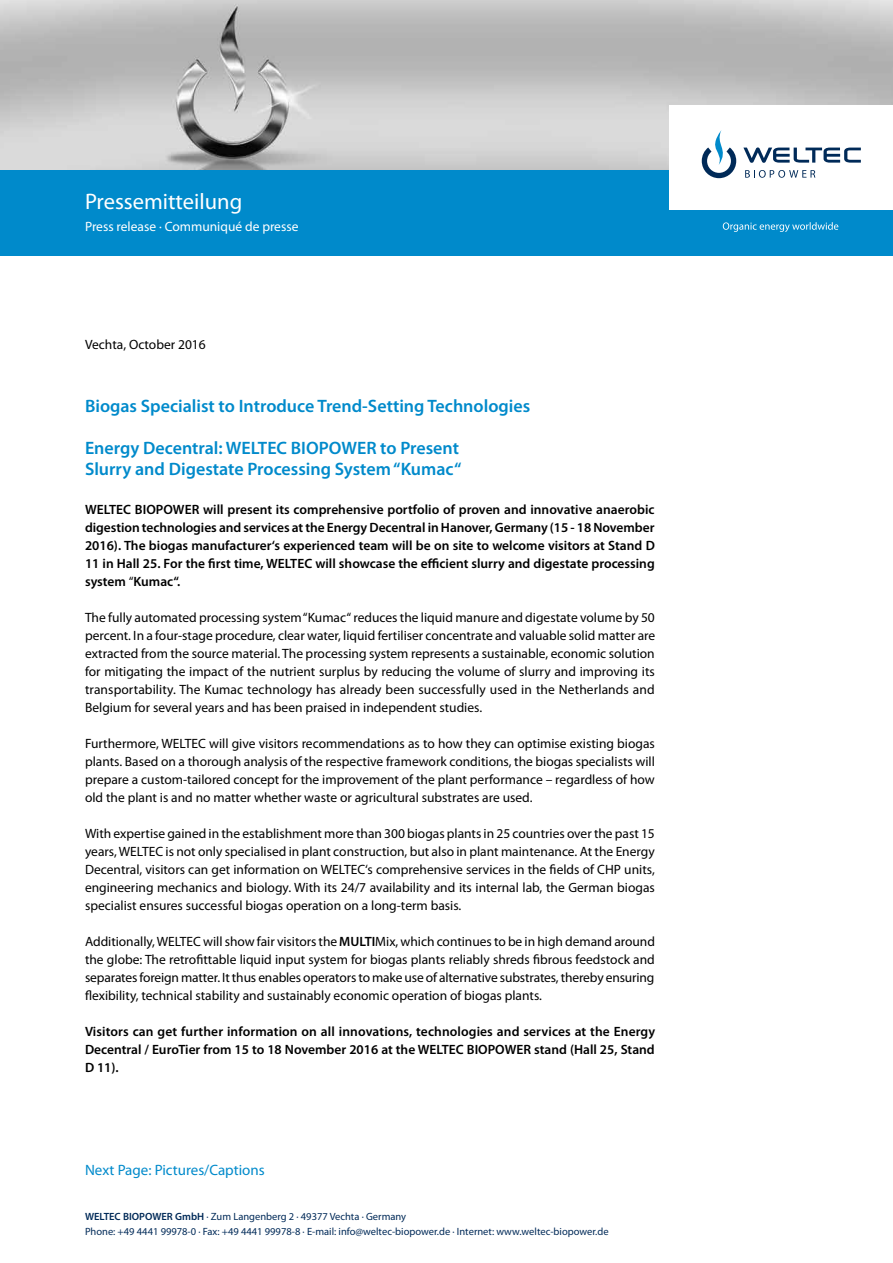
<style>
.page{position:relative;width:893px;height:1263px;background:#fff}
.page>*{position:absolute;margin:0;border:0;box-sizing:border-box;transform-origin:0 0}
.t1{font:22.5px "Myriad Pro";color:#fff}
.t2{font:600 18px/21px "Myriad Pro";color:#008acb}
.t3{font:15px "Myriad Pro";color:#008acb}
.t4{font:13.5px/18px "Myriad Pro";color:#000;text-align:justify}
.t5{font:600 13.5px/18px "Myriad Pro";color:#000;text-align:justify}
.t6{font:13.5px "Myriad Pro";color:#fff}
.t7{font:10.5px/15px "Myriad Pro";color:#002a58}
.s1{font-weight:400}
.s2{font-weight:600}
</style>
<div class="page">
<img style="left:0;top:0;width:893px;height:170px">
<div style="left:0;top:170px;width:893px;height:85px;background:#008acb"></div>
<div style="left:670px;top:106px;width:223px;height:104px;background:#fff"></div>
<svg style="left:723px;top:222px;width:115px;height:10px"></svg>
<svg style="left:702px;top:130px;width:34px;height:48px"></svg>
<svg style="left:743px;top:147px;width:118px;height:16px"></svg>
<svg style="left:745px;top:170px;width:70px;height:8px"></svg>
<h1 class="t1" style="left:85px;top:188px;width:159px">Pressemitteilung</h1>
<p class="t6" style="left:85px;top:218px;width:215px">Press release · Communiqué de presse</p>
<p class="t4" style="left:85px;top:335px;width:122px">Vechta, October 2016</p>
<h2 class="t2" style="left:85px;top:395px;width:447px">Biogas Specialist to Introduce Trend-Setting Technologies</h2>
<h2 class="t2" style="left:85px;top:437px;width:378px">Energy Decentral: WELTEC BIOPOWER to Present<br>Slurry and Digestate Processing System “Kumac“</h2>
<p class="t5" style="left:85px;top:500px;width:571px">WELTEC BIOPOWER will present its comprehensive portfolio of proven and innovative anaerobic digestion technologies and services at the Energy Decentral in Hanover, Germany (15 - 18 November 2016). The biogas manufacturer‘s experienced team will be on site to welcome visitors at Stand D 11 in Hall 25. For the first time, WELTEC will showcase the efficient slurry and digestate processing system <span class="s1">“</span>Kumac“.</p>
<p class="t4" style="left:85px;top:608px;width:572px">The fully automated processing system “Kumac“ reduces the liquid manure and digestate volume by 50 percent. In a four-stage procedure, clear water, liquid fertiliser concentrate and valuable solid matter are extracted from the source material. The processing system represents a sustainable, economic solution for mitigating the impact of the nutrient surplus by reducing the volume of slurry and improving its transportability. The Kumac technology has already been successfully used in the Netherlands and Belgium for several years and has been praised in independent studies.</p>
<p class="t4" style="left:85px;top:734px;width:571px">Furthermore, WELTEC will give visitors recommendations as to how they can optimise existing biogas plants. Based on a thorough analysis of the respective framework conditions, the biogas specialists will prepare a custom-tailored concept for the improvement of the plant performance – regardless of how old the plant is and no matter whether waste or agricultural substrates are used.</p>
<p class="t4" style="left:85px;top:824px;width:571px">With expertise gained in the establishment more than 300 biogas plants in 25 countries over the past 15 years, WELTEC is not only specialised in plant construction, but also in plant maintenance. At the Energy Decentral, visitors can get information on WELTEC‘s comprehensive services in the fields of CHP units, engineering mechanics and biology. With its 24/7 availability and its internal lab, the German biogas specialist ensures successful biogas operation on a long-term basis.</p>
<p class="t4" style="left:85px;top:932px;width:571px">Additionally, WELTEC will show fair visitors the <span class="s2">MULTI</span>Mix, which continues to be in high demand around the globe: The retrofittable liquid input system for biogas plants reliably shreds fibrous feedstock and separates foreign matter. It thus enables operators to make use of alternative substrates, thereby ensuring flexibility, technical stability and sustainably economic operation of biogas plants.</p>
<p class="t5" style="left:85px;top:1022px;width:572px">Visitors can get further information on all innovations, technologies and services at the Energy Decentral / EuroTier from 15 to 18 November 2016 at the WELTEC BIOPOWER stand (Hall 25, Stand D 11).</p>
<p class="t3" style="left:85px;top:1161px;width:181px">Next Page: Pictures/Captions</p>
<p class="t7" style="left:85px;top:1209px;width:525px"><span class="s2">WELTEC BIOPOWER GmbH</span> · Zum Langenberg 2 · 49377 Vechta · Germany<br>Phone: +49 4441 99978-0 · Fax: +49 4441 99978-8 · E-mail: info@weltec-biopower.de · Internet: www.weltec-biopower.de</p>
</div>
